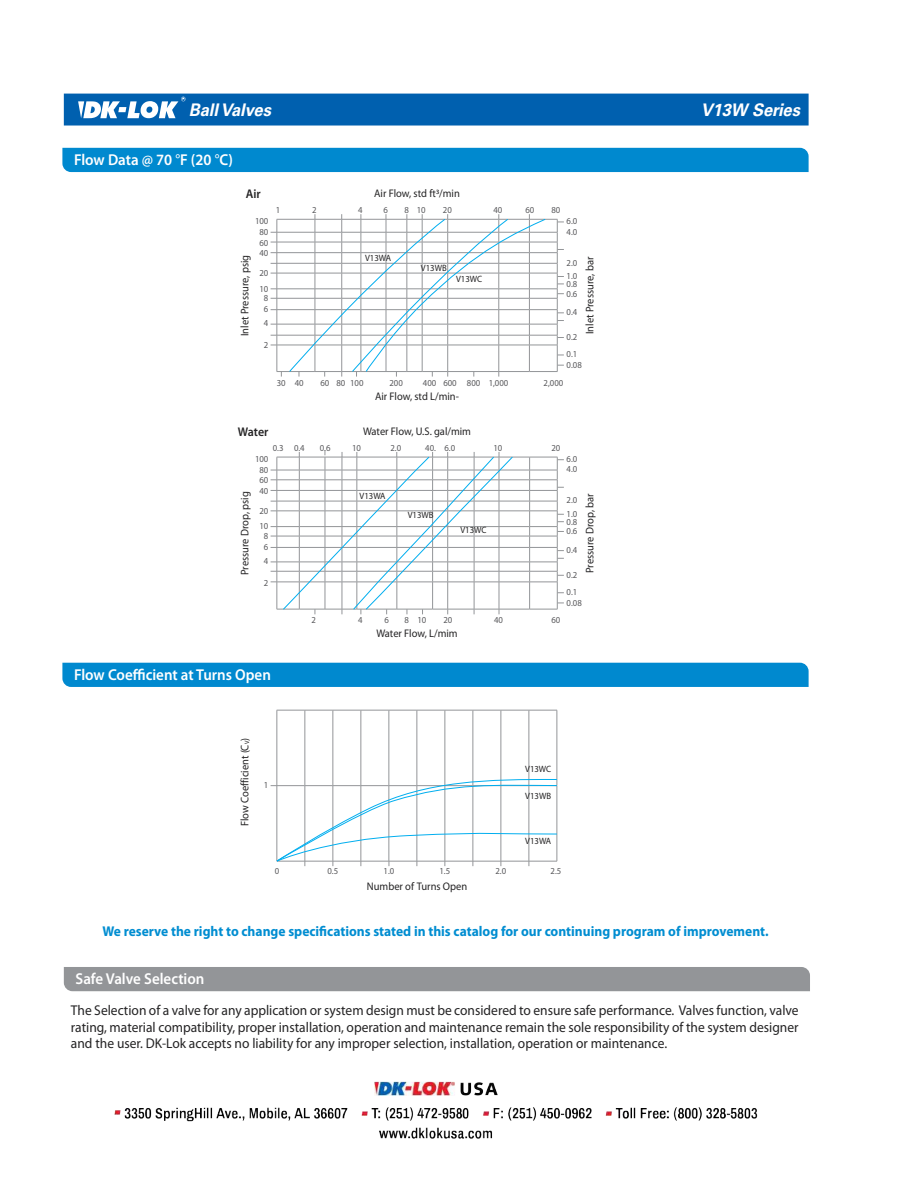
<style>
.page{position:relative;width:915px;height:1191px;background:#fff}
.page>*{position:absolute;margin:0;border:0;box-sizing:border-box;transform-origin:0 0}
.t1{font:italic 700 17.4px "Univers";color:#fff;scale:.95 1}
.t2{font:600 15.75px "Myriad Pro";color:#fff;scale:.95 1}
.t3{font:14.25px/16.2px "Myriad Pro";color:#242324;text-align:justify;scale:.95 1}
.t4{font:700 14.25px "Myriad Pro";color:#008dd1;scale:.95 1}
.t5{font:600 12.6px "Myriad Pro";letter-spacing:-.005em;color:#242324;scale:.95 1}
.t6{font:11.1px "Myriad Pro";color:#242324;scale:.95 1}
.t7{font:9.15px/10.6px "Myriad Pro";color:#58585b;scale:.95 1}
.t8{font:9.15px "Myriad Pro";color:#242324;scale:.95 1}
.s1{font-weight:400}
.s2{font-size:6.45px}
</style>
<div class="page">
<div style="left:64px;top:94px;width:744px;height:31px;background:#0060af"></div>
<div style="left:62px;top:148px;width:746px;height:24px;background:#0089cf;border-radius:9px"></div>
<div style="left:62px;top:662px;width:746px;height:25px;background:#0089cf;border-radius:9px"></div>
<div style="left:64px;top:967px;width:745px;height:24px;background:#939598;border-radius:9px"></div>
<hr style="left:276px;top:219px;width:39px;height:1px;background:#939598">
<hr style="left:276px;top:232px;width:39px;height:1px;background:#939598">
<hr style="left:276px;top:242px;width:39px;height:1px;background:#939598">
<hr style="left:276px;top:252px;width:39px;height:1px;background:#939598">
<hr style="left:276px;top:263px;width:39px;height:1px;background:#939598">
<hr style="left:276px;top:273px;width:39px;height:1px;background:#939598">
<hr style="left:276px;top:288px;width:39px;height:1px;background:#939598">
<hr style="left:276px;top:298px;width:39px;height:1px;background:#939598">
<hr style="left:276px;top:309px;width:39px;height:1px;background:#939598">
<hr style="left:276px;top:324px;width:39px;height:1px;background:#939598">
<hr style="left:276px;top:335px;width:39px;height:1px;background:#939598">
<hr style="left:276px;top:345px;width:39px;height:1px;background:#939598">
<hr style="left:276px;top:371px;width:39px;height:1px;background:#939598">
<svg style="left:270px;top:219px;width:12px;height:157px"></svg>
<svg style="left:289px;top:214px;width:274px;height:162px"></svg>
<hr style="left:499px;top:457px;width:30px;height:1px;background:#939598">
<hr style="left:499px;top:470px;width:30px;height:1px;background:#939598">
<hr style="left:499px;top:479px;width:30px;height:1px;background:#939598">
<hr style="left:499px;top:490px;width:30px;height:1px;background:#939598">
<hr style="left:499px;top:501px;width:30px;height:1px;background:#939598">
<hr style="left:499px;top:510px;width:30px;height:1px;background:#939598">
<hr style="left:499px;top:526px;width:30px;height:1px;background:#939598">
<hr style="left:499px;top:536px;width:30px;height:1px;background:#939598">
<hr style="left:499px;top:547px;width:30px;height:1px;background:#939598">
<hr style="left:499px;top:561px;width:30px;height:1px;background:#939598">
<hr style="left:499px;top:571px;width:30px;height:1px;background:#939598">
<hr style="left:499px;top:581px;width:30px;height:1px;background:#939598">
<hr style="left:499px;top:609px;width:30px;height:1px;background:#939598">
<svg style="left:529px;top:457px;width:34px;height:153px"></svg>
<svg style="left:270px;top:450px;width:243px;height:164px"></svg>
<hr style="left:276px;top:710px;width:1px;height:75px;background:#939598">
<hr style="left:304px;top:710px;width:1px;height:75px;background:#939598">
<hr style="left:332px;top:710px;width:1px;height:75px;background:#939598">
<hr style="left:360px;top:710px;width:1px;height:75px;background:#939598">
<hr style="left:388px;top:710px;width:1px;height:75px;background:#939598">
<hr style="left:416px;top:710px;width:1px;height:75px;background:#939598">
<hr style="left:444px;top:710px;width:1px;height:75px;background:#939598">
<hr style="left:472px;top:710px;width:1px;height:75px;background:#939598">
<hr style="left:500px;top:710px;width:1px;height:75px;background:#939598">
<svg style="left:276px;top:710px;width:280px;height:1px"></svg>
<hr style="left:528px;top:710px;width:1px;height:75px;background:#939598">
<hr style="left:556px;top:710px;width:1px;height:75px;background:#939598">
<svg style="left:270px;top:778px;width:287px;height:88px"></svg>
<img style="left:114px;top:1081px;width:644px;height:58px">
<p class="t1" style="left:189px;top:99px;width:88px">Ball Valves</p>
<p class="t1" style="left:700px;top:99px;width:106px">V13W Series</p>
<p class="t2" style="left:74px;top:150px;width:169px">Flow Data @ 70 <span class="s1">°</span>F (20 <span class="s1">°</span>C)</p>
<p class="t5" style="left:246px;top:186px;width:17px">Air</p>
<p class="t6" style="left:374px;top:187px;width:92px">Air Flow, std ft3/min</p>
<p class="t7" style="left:276px;top:204px;width:6px">1</p>
<p class="t7" style="left:312px;top:204px;width:6px">2</p>
<p class="t7" style="left:358px;top:204px;width:6px">4</p>
<p class="t7" style="left:383px;top:204px;width:6px">6</p>
<p class="t7" style="left:416px;top:204px;width:11px">10</p>
<p class="t7" style="left:443px;top:204px;width:11px">20</p>
<p class="t7" style="left:493px;top:204px;width:11px">40</p>
<p class="t7" style="left:525px;top:204px;width:11px">60</p>
<p class="t7" style="left:551px;top:204px;width:11px">80</p>
<p class="t7" style="left:404px;top:204px;width:6px">8</p>
<p class="t7" style="left:255px;top:216px;width:16px">100</p>
<p class="t7" style="left:566px;top:216px;width:13px;line-height:10.2px">6.0<br>4.0</p>
<p class="t7" style="left:566px;top:256px;width:13px;line-height:13.2px">2.0<br>1.0</p>
<p class="t7" style="left:566px;top:288px;width:13px">0.6</p>
<p class="t7" style="left:259px;top:226px;width:11px;text-align:justify">80<br>60<br>40</p>
<p class="t7" style="left:259px;top:265px;width:11px;line-height:15.8px">20<br>10</p>
<p class="t7" style="left:264px;top:292px;width:6px;line-height:11.4px">8<br>6</p>
<p class="t7" style="left:264px;top:318px;width:6px">4</p>
<p class="t7" style="left:264px;top:339px;width:6px">2</p>
<p class="t8" style="left:365px;top:253px;width:29px">V13WA</p>
<p class="t6" style="left:238px;top:336px;width:87px;rotate:-90deg">Inlet Pressure, psig</p>
<p class="t6" style="left:582px;top:334px;width:83px;rotate:-90deg">Inlet Pressure, bar</p>
<p class="t8" style="left:421px;top:262px;width:29px">V13WB</p>
<p class="t8" style="left:456px;top:273px;width:29px">V13WC</p>
<p class="t7" style="left:566px;top:279px;width:13px">0.8</p>
<p class="t7" style="left:566px;top:307px;width:13px">0.4</p>
<p class="t7" style="left:566px;top:328px;width:13px;line-height:17.2px">0.2<br>0.1</p>
<p class="t7" style="left:566px;top:359px;width:17px">0.08</p>
<p class="t7" style="left:276px;top:377px;width:11px">30</p>
<p class="t7" style="left:294px;top:377px;width:11px">40</p>
<p class="t7" style="left:320px;top:377px;width:47px">60 80 100</p>
<p class="t7" style="left:389px;top:377px;width:16px">200</p>
<p class="t7" style="left:423px;top:377px;width:91px">400 600 800 1,000</p>
<p class="t7" style="left:543px;top:377px;width:22px">2,000</p>
<p class="t6" style="left:375px;top:389px;width:90px">Air Flow, std L/min-</p>
<p class="t5" style="left:238px;top:423px;width:34px">Water</p>
<p class="t6" style="left:363px;top:425px;width:115px">Water Flow, U.S. gal/mim</p>
<p class="t7" style="left:273px;top:442px;width:35px">0.3 0.4</p>
<p class="t7" style="left:320px;top:442px;width:13px">0.6</p>
<p class="t7" style="left:352px;top:442px;width:11px">10</p>
<p class="t7" style="left:390px;top:442px;width:13px">2.0</p>
<p class="t7" style="left:425px;top:442px;width:33px">40. 6.0</p>
<p class="t7" style="left:493px;top:442px;width:11px">10</p>
<p class="t7" style="left:551px;top:442px;width:11px">20</p>
<p class="t7" style="left:255px;top:453px;width:16px">100</p>
<p class="t7" style="left:566px;top:454px;width:13px;line-height:10.2px">6.0<br>4.0</p>
<p class="t7" style="left:566px;top:493px;width:13px;line-height:13.2px">2.0<br>1.0</p>
<p class="t7" style="left:566px;top:526px;width:13px">0.6</p>
<p class="t7" style="left:259px;top:464px;width:11px;text-align:justify">80<br>60<br>40</p>
<p class="t7" style="left:259px;top:502px;width:11px;line-height:15.8px">20<br>10</p>
<p class="t7" style="left:264px;top:530px;width:6px;line-height:11.4px">8<br>6</p>
<p class="t7" style="left:264px;top:555px;width:6px">4</p>
<p class="t7" style="left:264px;top:577px;width:6px">2</p>
<p class="t6" style="left:238px;top:575px;width:89px;rotate:-90deg">Pressure Drop, psig</p>
<p class="t6" style="left:582px;top:573px;width:85px;rotate:-90deg">Pressure Drop, bar</p>
<p class="t8" style="left:359px;top:490px;width:29px">V13WA</p>
<p class="t8" style="left:407px;top:509px;width:29px">V13WB</p>
<p class="t7" style="left:566px;top:516px;width:13px">0.8</p>
<p class="t7" style="left:566px;top:544px;width:13px">0.4</p>
<p class="t7" style="left:566px;top:566px;width:13px;line-height:17.2px">0.2<br>0.1</p>
<p class="t7" style="left:566px;top:597px;width:17px">0.08</p>
<p class="t8" style="left:460px;top:525px;width:29px">V13WC</p>
<p class="t7" style="left:311px;top:615px;width:6px">2</p>
<p class="t7" style="left:358px;top:615px;width:6px">4</p>
<p class="t7" style="left:384px;top:615px;width:6px">6</p>
<p class="t7" style="left:404px;top:615px;width:24px">8 10</p>
<p class="t7" style="left:443px;top:615px;width:11px">20</p>
<p class="t7" style="left:494px;top:615px;width:11px">40</p>
<p class="t7" style="left:551px;top:615px;width:11px">60</p>
<p class="t2" style="left:74px;top:664px;width:209px">Flow Coefficient at Turns Open</p>
<p class="t6" style="left:238px;top:826px;width:94px;rotate:-90deg">Flow Coefficient (C<span class="s2">V</span>)</p>
<p class="t7" style="left:264px;top:779px;width:6px">1</p>
<p class="t6" style="left:376px;top:626px;width:87px">Water Flow, L/mim</p>
<p class="t8" style="left:525px;top:763px;width:29px">V13WC</p>
<p class="t8" style="left:525px;top:790px;width:29px">V13WB</p>
<p class="t8" style="left:525px;top:835px;width:29px">V13WA</p>
<p class="t7" style="left:274px;top:866px;width:6px">0</p>
<p class="t7" style="left:327px;top:866px;width:13px">0.5</p>
<p class="t7" style="left:383px;top:866px;width:13px">1.0</p>
<p class="t7" style="left:439px;top:866px;width:13px">1.5</p>
<p class="t7" style="left:495px;top:866px;width:13px">2.0</p>
<p class="t7" style="left:550px;top:866px;width:13px">2.5</p>
<p class="t6" style="left:367px;top:879px;width:107px">Number of Turns Open</p>
<p class="t4" style="left:102px;top:922px;width:702px">We reserve the right to change specifications stated in this catalog for our continuing program of improvement.</p>
<p class="t2" style="left:75px;top:968px;width:137px">Safe Valve Selection</p>
<p class="t3" style="left:71px;top:1002px;width:767px">The Selection of a valve for any application or system design must be considered to ensure safe performance. Valves function, valve rating, material compatibility, proper installation, operation and maintenance remain the sole responsibility of the system designer and the user. DK-Lok accepts no liability for any improper selection, installation, operation or maintenance.</p>
</div>
